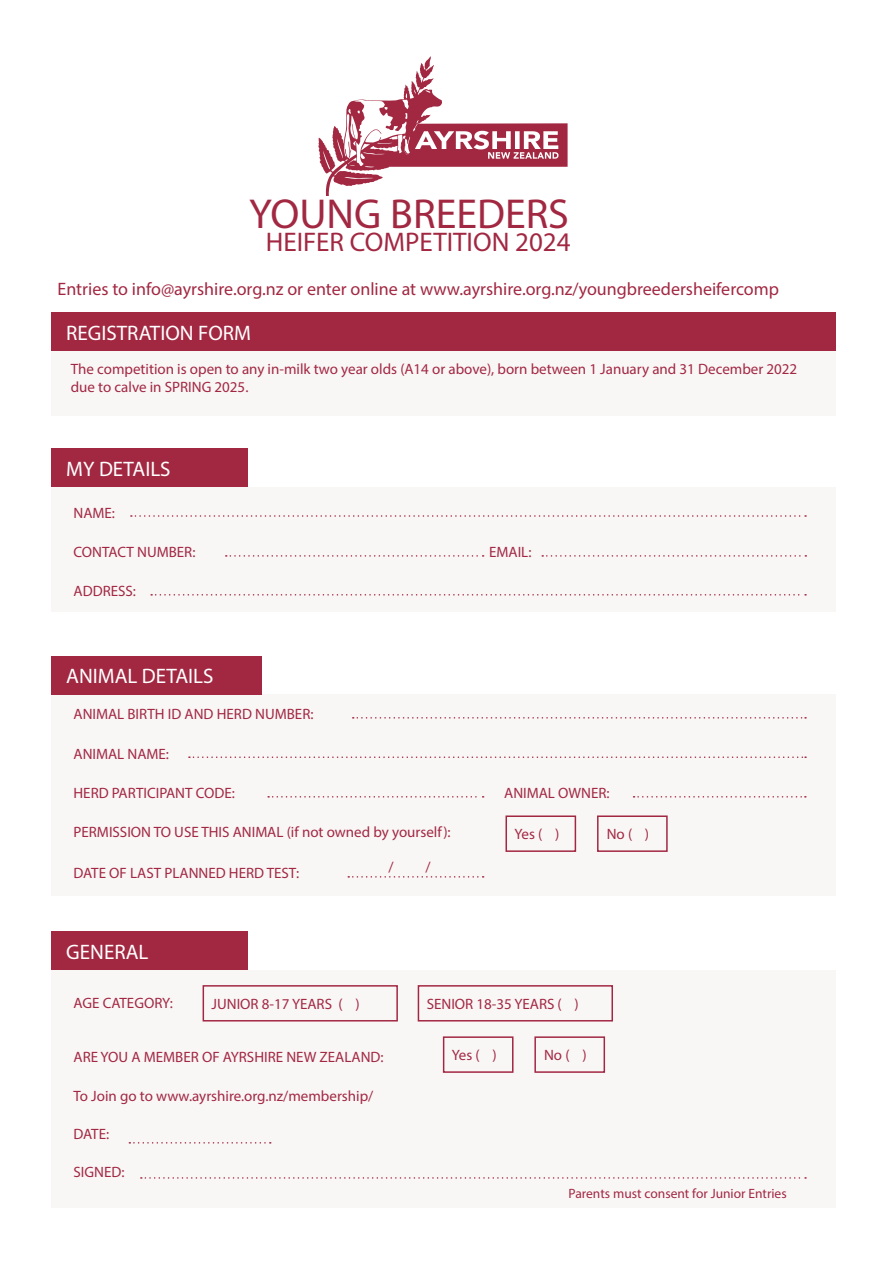
<style>
.page{position:relative;width:893px;height:1263px;background:#fff}
.page>*{position:absolute;margin:0;border:0;box-sizing:border-box;transform-origin:0 0}
.t1{font:42px "Myriad Pro";color:#a22842}
.t2{font:27px "Myriad Pro";color:#a22842}
.t3{font:21px "Myriad Pro";color:#fff}
.t4{font:18px "Myriad Pro";color:#a22842}
.t5{font:15px/18px "Myriad Pro";color:#a22842}
.t6{font:13.5px "Myriad Pro";color:#a22842}
</style>
<div class="page">
<div style="left:51px;top:343px;width:785px;height:73px;background:#f9f6f6"></div>
<div style="left:51px;top:487px;width:785px;height:125px;background:#f9f6f6"></div>
<div style="left:51px;top:694px;width:785px;height:202px;background:#f9f6f6"></div>
<div style="left:51px;top:970px;width:785px;height:238px;background:#f9f6f6"></div>
<div style="left:597px;top:815px;width:71px;height:37px;border:2px solid #a22842"></div>
<div style="left:534px;top:1036px;width:71px;height:37px;border:2px solid #a22842"></div>
<div style="left:505px;top:815px;width:71px;height:37px;border:2px solid #a22842"></div>
<div style="left:443px;top:1036px;width:70px;height:37px;border:2px solid #a22842"></div>
<div style="left:203px;top:985px;width:195px;height:36px;border:2px solid #a22842"></div>
<div style="left:418px;top:985px;width:195px;height:36px;border:2px solid #a22842"></div>
<svg style="left:318px;top:56px;width:250px;height:139px"></svg>
<div style="left:51px;top:312px;width:785px;height:39px;background:#a22842"></div>
<div style="left:51px;top:448px;width:197px;height:39px;background:#a22842"></div>
<div style="left:51px;top:656px;width:211px;height:38px;background:#a22842"></div>
<div style="left:51px;top:932px;width:197px;height:38px;background:#a22842"></div>
<svg style="left:131px;top:515px;width:675px;height:2px"></svg>
<svg style="left:353px;top:717px;width:453px;height:2px"></svg>
<svg style="left:189px;top:756px;width:617px;height:2px"></svg>
<svg style="left:129px;top:1142px;width:142px;height:1px"></svg>
<svg style="left:141px;top:1177px;width:665px;height:2px"></svg>
<svg style="left:151px;top:594px;width:655px;height:2px"></svg>
<svg style="left:226px;top:555px;width:258px;height:2px"></svg>
<svg style="left:268px;top:796px;width:216px;height:1px"></svg>
<svg style="left:348px;top:876px;width:136px;height:2px"></svg>
<svg style="left:542px;top:555px;width:264px;height:2px"></svg>
<svg style="left:634px;top:796px;width:172px;height:1px"></svg>
<p class="t1" style="left:249px;top:188px;width:321px">YOUNG BREEDERS</p>
<p class="t2" style="left:266px;top:226px;width:306px">HEIFER COMPETITION 2024</p>
<p class="t4" style="left:58px;top:278px;width:723px">Entries to info@ayrshire.org.nz or enter online at www.ayrshire.org.nz/youngbreedersheifercomp</p>
<p class="t3" style="left:66px;top:320px;width:186px">REGISTRATION FORM</p>
<p class="t5" style="left:71px;top:360px;width:728px">The competition is open to any in-milk two year olds (A14 or above), born between 1 January and 31 December 2022 due to calve in SPRING 2025.</p>
<p class="t3" style="left:66px;top:456px;width:106px">MY DETAILS</p>
<p class="t5" style="left:74px;top:503px;width:43px">NAME:</p>
<p class="t5" style="left:74px;top:543px;width:123px">CONTACT NUMBER:</p>
<p class="t5" style="left:74px;top:582px;width:64px">ADDRESS:</p>
<p class="t3" style="left:66px;top:663px;width:149px">ANIMAL DETAILS</p>
<p class="t5" style="left:74px;top:705px;width:242px">ANIMAL BIRTH ID AND HERD NUMBER:</p>
<p class="t5" style="left:74px;top:744px;width:97px">ANIMAL NAME:</p>
<p class="t5" style="left:74px;top:784px;width:163px">HERD PARTICIPANT CODE:</p>
<p class="t5" style="left:74px;top:823px;width:379px">PERMISSION TO USE THIS ANIMAL (if not owned by yourself):</p>
<p class="t5" style="left:74px;top:864px;width:227px">DATE OF LAST PLANNED HERD TEST:</p>
<p class="t3" style="left:66px;top:939px;width:84px">GENERAL</p>
<p class="t5" style="left:388px;top:858px;width:7px">/</p>
<p class="t5" style="left:425px;top:858px;width:7px">/</p>
<p class="t5" style="left:489px;top:543px;width:44px">EMAIL:</p>
<p class="t5" style="left:504px;top:784px;width:107px">ANIMAL OWNER:</p>
<p class="t5" style="left:514px;top:825px;width:46px">Yes ( )</p>
<p class="t5" style="left:607px;top:825px;width:44px">No ( )</p>
<p class="t5" style="left:74px;top:994px;width:101px">AGE CATEGORY:</p>
<p class="t5" style="left:212px;top:995px;width:150px">JUNIOR 8-17 YEARS ( )</p>
<p class="t5" style="left:427px;top:995px;width:154px">SENIOR 18-35 YEARS ( )</p>
<p class="t5" style="left:74px;top:1048px;width:312px">ARE YOU A MEMBER OF AYRSHIRE NEW ZEALAND:</p>
<p class="t5" style="left:74px;top:1087px;width:301px">To Join go to www.ayrshire.org.nz/membership/</p>
<p class="t5" style="left:74px;top:1124px;width:37px">DATE:</p>
<p class="t5" style="left:74px;top:1163px;width:53px">SIGNED:</p>
<p class="t5" style="left:452px;top:1046px;width:46px">Yes ( )</p>
<p class="t5" style="left:544px;top:1046px;width:44px">No ( )</p>
<p class="t6" style="left:569px;top:1185px;width:220px">Parents must consent for Junior Entries</p>
</div>
